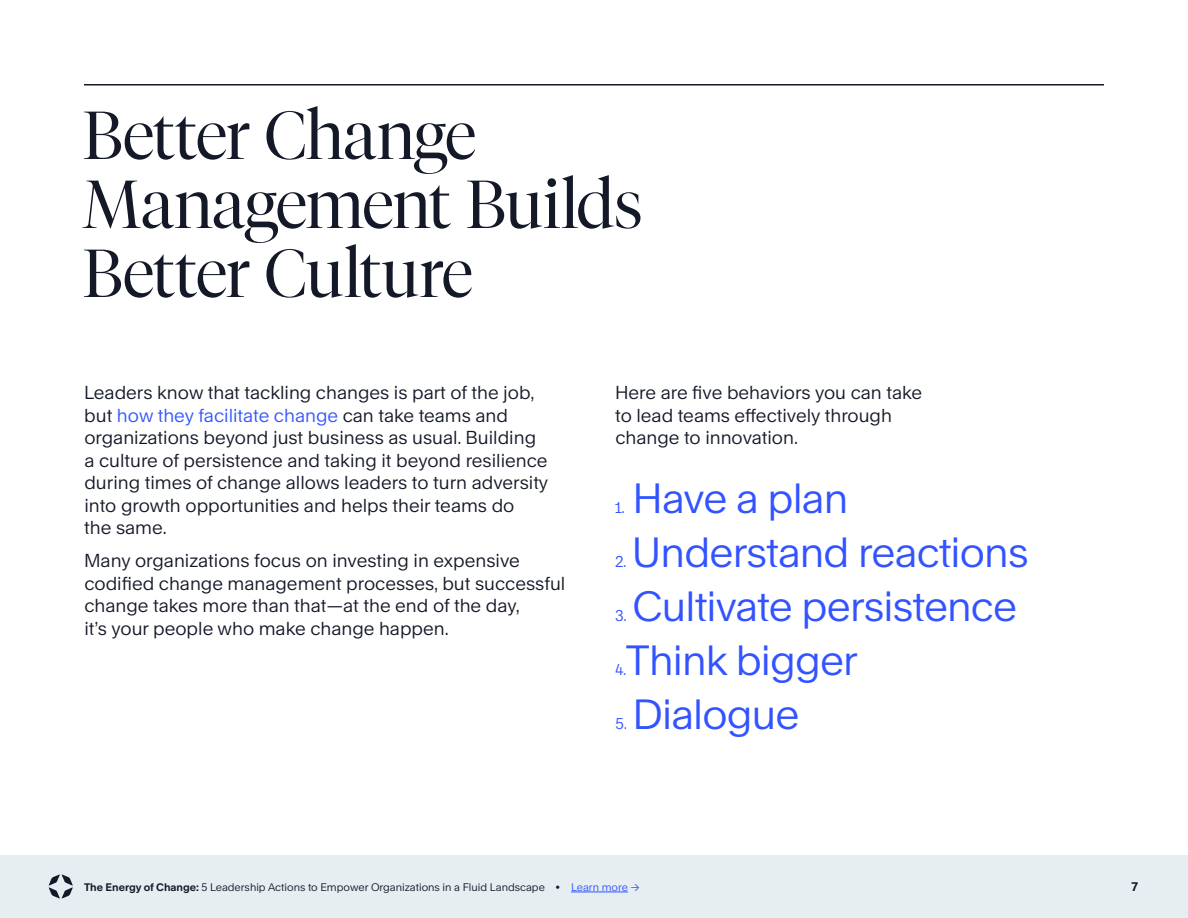
<style>
.page{position:relative;width:1188px;height:918px;background:#fff}
.page>*{position:absolute;margin:0;border:0;box-sizing:border-box;transform-origin:0 0}
.t1{font:300 67.5px/69px "Tiempos Fine";letter-spacing:-.02em;color:#141928}
.t2{font:40.5px "Rand";letter-spacing:-.02em;color:#3253ff}
.Sml_Para{font:18px/22.5px "Rand";color:#141928}
.t3{font:15px "Rand";color:#3253ff}
.t4{font:700 12px "Rand";color:#141928}
.t5{font:10.5px "Rand";color:#141928}
.s1{color:#35f}
.s2{font-weight:700}
.s3{color:#3253ff}
</style>
<div class="page">
<div style="left:0;top:855px;width:1188px;height:63px;background:#e7eef2"></div>
<svg style="left:49px;top:874px;width:24px;height:24px"></svg>
<hr style="left:571px;top:892px;width:57px;height:1px;background:#3253ff">
<hr style="left:84px;top:84px;width:1020px;height:2px;background:#141928">
<h1 class="t1" style="left:82px;top:100px;width:563px">Better Change<br>Management Builds<br>Better Culture</h1>
<p class="Sml_Para" style="left:84px;top:379px;width:466px">Leaders know that tackling changes is part of the job, but <span class="s1">how they facilitate change</span> can take teams and organizations beyond just business as usual. Building a culture of persistence and taking it beyond resilience during times of change allows leaders to turn adversity into growth opportunities and helps their teams do<br>the same.</p>
<p class="Sml_Para" style="left:84px;top:547px;width:483px">Many organizations focus on investing in expensive codified change management processes, but successful change takes more than that—at the end of the day,<br>it’s your people who make change happen.</p>
<p class="Sml_Para" style="left:615px;top:379px;width:309px">Here are five behaviors you can take to lead teams effectively through change to innovation.</p>
<p class="t3" style="left:615px;top:496px;width:11px">1.</p>
<p class="t3" style="left:615px;top:550px;width:13px">2.</p>
<p class="t2" style="left:632px;top:466px;width:217px">Have a plan</p>
<p class="t2" style="left:632px;top:520px;width:398px">Understand reactions</p>
<p class="t3" style="left:615px;top:604px;width:13px">3.</p>
<p class="t2" style="left:633px;top:574px;width:386px">Cultivate persistence</p>
<p class="t2" style="left:626px;top:628px;width:234px">Think bigger</p>
<p class="t3" style="left:615px;top:658px;width:13px">4.</p>
<p class="t3" style="left:616px;top:712px;width:13px">5.</p>
<p class="t2" style="left:632px;top:682px;width:169px">Dialogue</p>
<p class="t5" style="left:84px;top:879px;width:557px"><span class="s2">The Energy of Change:</span> 5 Leadership Actions to Empower Organizations in a Fluid Landscape • <span class="s3">Learn more →</span></p>
<p class="t4" style="left:1131px;top:877px;width:8px">7</p>
</div>
